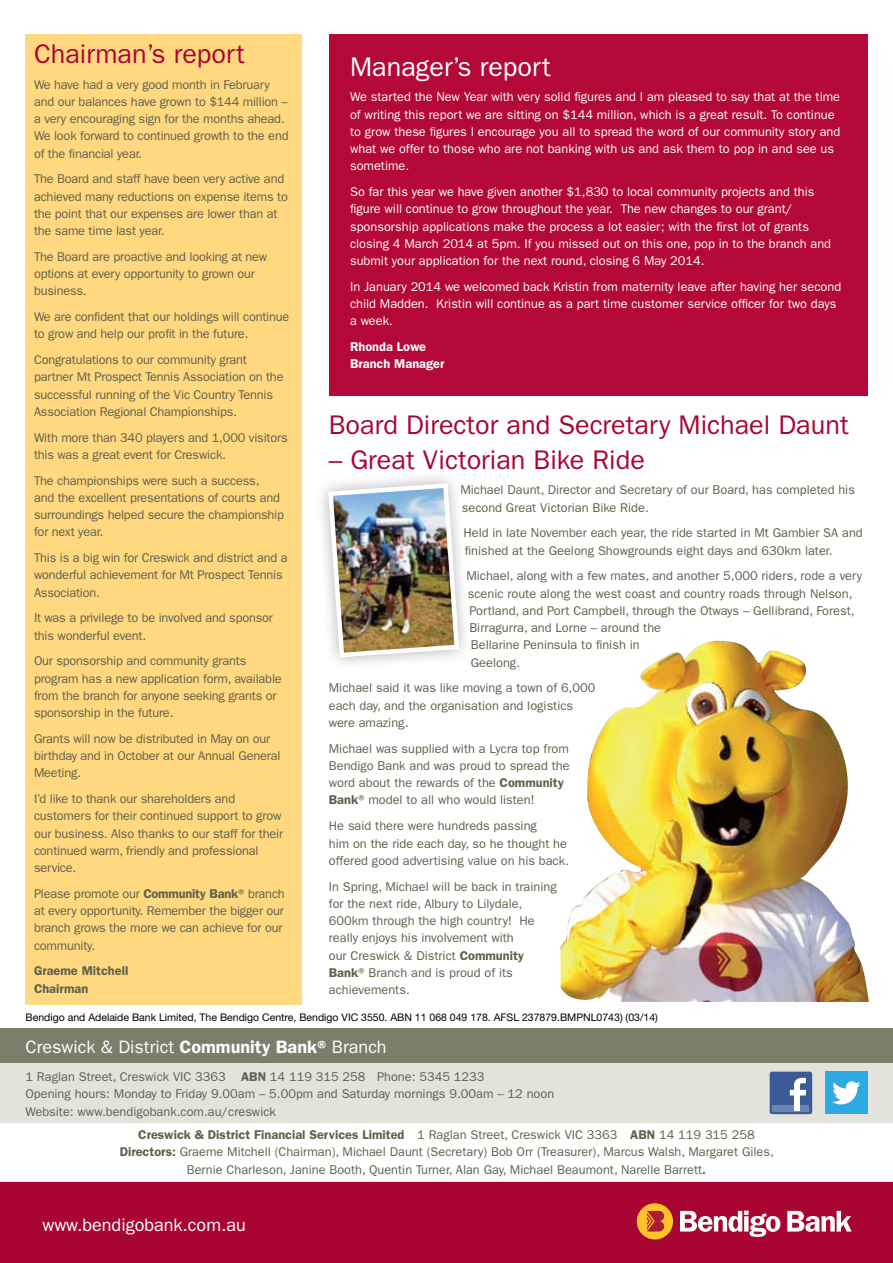
<style>
.page{position:relative;width:893px;height:1263px;background:#fff}
.page>*{position:absolute;margin:0;border:0;box-sizing:border-box;transform-origin:0 0}
.t1{font:27px "Franklin Gothic";color:#a90533}
.t2{font:27px "Franklin Gothic";color:#fff}
.t3{font:18px "Franklin Gothic";color:#fff}
.t4{font:12.75px/17.2px "Franklin Gothic";letter-spacing:-.015em;color:#5f604b}
.t5{font:12.75px/17.2px "Franklin Gothic";color:#fff}
.t6{font:600 12.75px/17.2px "Franklin Gothic";color:#fff}
.t7{font:600 12.75px/18px "Franklin Gothic";color:#5f604b}
.t8{font:10.5px "Helvetica Neue";color:#000}
.s1{font-weight:600}
</style>
<div class="page">
<div style="left:0;top:1048px;width:893px;height:75px;background:#e3e3db"></div>
<div style="left:825px;top:1071px;width:42px;height:43px;background:#2daae1"></div>
<svg style="left:832px;top:1081px;width:28px;height:23px"></svg>
<div style="left:770px;top:1071px;width:42px;height:43px;background:#3c5a98;border-radius:2px"></div>
<div style="left:773px;top:1105px;width:36px;height:6px;background:#6d85b3"></div>
<svg style="left:790px;top:1078px;width:16px;height:33px"></svg>
<div style="left:0;top:1182px;width:893px;height:81px;background:#a90533"></div>
<div style="left:637px;top:1203px;width:36px;height:36px;background:#ffc428;border-radius:50%"></div>
<svg style="left:647px;top:1211px;width:17px;height:20px"></svg>
<svg style="left:680px;top:1210px;width:100px;height:27px"></svg>
<svg style="left:787px;top:1211px;width:65px;height:21px"></svg>
<div style="left:0;top:1029px;width:893px;height:34px;background:#7d7e6a"></div>
<img style="left:561px;top:641px;width:308px;height:361px">
<div style="left:26px;top:34px;width:276px;height:971px;background:#ffd880"></div>
<img style="left:326px;top:481px;width:136px;height:179px">
<div style="left:329px;top:34px;width:538px;height:361px;background:#b30838"></div>
<h1 class="t1" style="left:34px;top:38px;width:212px">Chairman’s report</h1>
<p class="t4" style="left:34px;top:76px;width:256px">We have had a very good month in February and our balances have grown to $144 million – a very encouraging sign for the months ahead.<br>We look forward to continued growth to the end of the financial year.</p>
<p class="t4" style="left:34px;top:170px;width:255px">The Board and staff have been very active and achieved many reductions on expense items to the point that our expenses are lower than at the same time last year.</p>
<p class="t4" style="left:34px;top:248px;width:235px">The Board are proactive and looking at new options at every opportunity to grown our business.</p>
<p class="t4" style="left:34px;top:308px;width:257px">We are confident that our holdings will continue to grow and help our profit in the future.</p>
<p class="t4" style="left:34px;top:351px;width:251px">Congratulations to our community grant partner Mt Prospect Tennis Association on the successful running of the Vic Country Tennis Association Regional Championships.</p>
<p class="t4" style="left:34px;top:429px;width:255px">With more than 340 players and 1,000 visitors this was a great event for Creswick.</p>
<p class="t4" style="left:34px;top:472px;width:251px">The championships were such a success,<br>and the excellent presentations of courts and surroundings helped secure the championship for next year.</p>
<p class="t4" style="left:34px;top:549px;width:255px">This is a big win for Creswick and district and a wonderful achievement for Mt Prospect Tennis<br>Association.</p>
<p class="t4" style="left:34px;top:609px;width:240px">It was a privilege to be involved and sponsor this wonderful event.</p>
<p class="t4" style="left:34px;top:652px;width:249px">Our sponsorship and community grants program has a new application form, available from the branch for anyone seeking grants or sponsorship in the future.</p>
<p class="t4" style="left:34px;top:730px;width:248px">Grants will now be distributed in May on our birthday and in October at our Annual General<br>Meeting.</p>
<p class="t4" style="left:34px;top:790px;width:251px">I’d like to thank our shareholders and customers for their continued support to grow our business. Also thanks to our staff for their continued warm, friendly and professional service.</p>
<p class="t4" style="left:34px;top:885px;width:252px">Please promote our <span class="s1">Community Bank</span>® branch at every opportunity. Remember the bigger our branch grows the more we can achieve for our community.</p>
<p class="t7" style="left:34px;top:962px;width:96px">Graeme Mitchell<br>Chairman</p>
<h1 class="t2" style="left:350px;top:51px;width:202px">Manager’s report</h1>
<p class="t5" style="left:350px;top:88px;width:492px">We started the New Year with very solid figures and I am pleased to say that at the time of writing this report we are sitting on $144 million, which is a great result. To continue to grow these figures I encourage you all to spread the word of our community story and what we offer to those who are not banking with us and ask them to pop in and see us sometime.</p>
<p class="t5" style="left:350px;top:183px;width:483px">So far this year we have given another $1,830 to local community projects and this figure will continue to grow throughout the year. The new changes to our grant/ sponsorship applications make the process a lot easier; with the first lot of grants closing 4 March 2014 at 5pm. If you missed out on this one, pop in to the branch and submit your application for the next round, closing 6 May 2014.</p>
<p class="t5" style="left:350px;top:278px;width:493px">In January 2014 we welcomed back Kristin from maternity leave after having her second child Madden. Kristin will continue as a part time customer service officer for two days a week.</p>
<p class="t6" style="left:350px;top:338px;width:96px">Rhonda Lowe<br>Branch Manager</p>
<h1 class="t1" style="left:329px;top:409px;width:521px">Board Director and Secretary Michael Daunt</h1>
<h1 class="t1" style="left:329px;top:444px;width:318px">– Great Victorian Bike Ride</h1>
<p class="t4" style="left:460px;top:482px;width:396px">Michael Daunt, Director and Secretary of our Board, has completed his second Great Victorian Bike Ride.</p>
<p class="t4" style="left:463px;top:525px;width:401px">Held in late November each year, the ride started in Mt Gambier SA and finished at the Geelong Showgrounds eight days and 630km later.</p>
<p class="t4" style="left:466px;top:568px;width:397px">Michael, along with a few mates, and another 5,000 riders, rode a very scenic route along the west coast and country roads through Nelson, Portland, and Port Campbell, through the Otways – Gellibrand, Forest, Birragurra, and Lorne – around the<br>Bellarine Peninsula to finish in<br>Geelong.</p>
<p class="t4" style="left:329px;top:680px;width:268px">Michael said it was like moving a town of 6,000 each day, and the organisation and logistics were amazing.</p>
<p class="t4" style="left:329px;top:740px;width:242px">Michael was supplied with a Lycra top from Bendigo Bank and was proud to spread the word about the rewards of the <span class="s1">Community Bank</span>® model to all who would listen!</p>
<p class="t4" style="left:329px;top:817px;width:242px">He said there were hundreds passing<br>him on the ride each day, so he thought he offered good advertising value on his back.</p>
<p class="t4" style="left:329px;top:878px;width:229px">In Spring, Michael will be back in training for the next ride, Albury to Lilydale,<br>600km through the high country! He really enjoys his involvement with<br>our Creswick &amp; District <span class="s1">Community<br>Bank</span>® Branch and is proud of its achievements.</p>
<p class="t8" style="left:26px;top:1011px;width:634px">Bendigo and Adelaide Bank Limited, The Bendigo Centre, Bendigo VIC 3550. ABN 11 068 049 178. AFSL 237879.BMPNL0743) (03/14)</p>
<h2 class="t3" style="left:26px;top:1036px;width:363px">Creswick &amp; District <span class="s1">Community Bank®</span> Branch</h2>
<p class="t4" style="left:26px;top:1068px;width:530px">1 Raglan Street, Creswick VIC 3363 <span class="s1">ABN</span> 14 119 315 258 Phone: 5345 1233<br>Opening hours: Monday to Friday 9.00am – 5.00pm and Saturday mornings 9.00am – 12 noon<br>Website: www.bendigobank.com.au/creswick</p>
<p class="t4" style="left:120px;top:1126px;width:656px;text-align:center"><span class="s1">Creswick &amp; District Financial Services Limited</span> 1 Raglan Street, Creswick VIC 3363 <span class="s1">ABN</span> 14 119 315 258<br><span class="s1">Directors:</span> Graeme Mitchell (Chairman), Michael Daunt (Secretary) Bob Orr (Treasurer), Marcus Walsh, Margaret Giles,<br>Bernie Charleson, Janine Booth, Quentin Turner, Alan Gay, Michael Beaumont, Narelle Barrett<span class="s1">.</span></p>
<h2 class="t3" style="left:43px;top:1214px;width:205px">www.bendigobank.com.au</h2>
</div>
